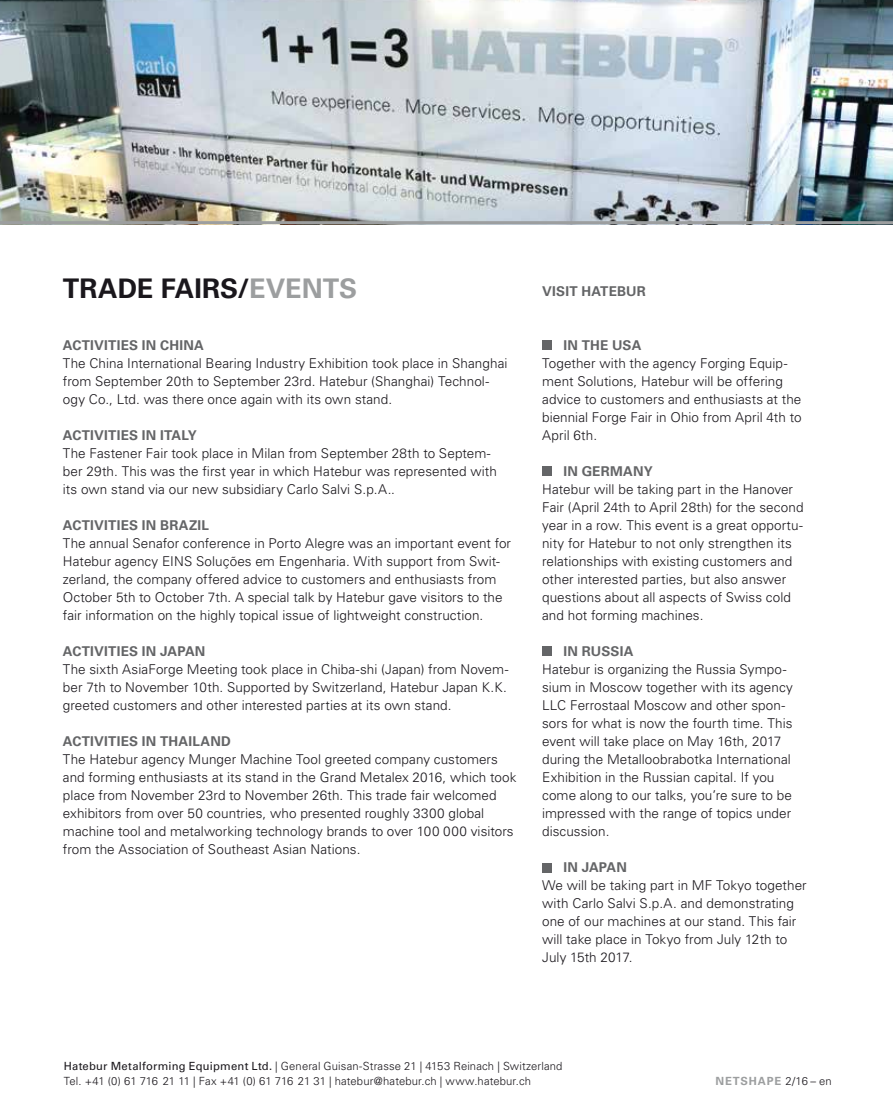
<style>
.page{position:relative;width:893px;height:1106px;background:#fff}
.page>*{position:absolute;margin:0;border:0;box-sizing:border-box;transform-origin:0 0}
.t1{font:700 27px "Univers LT Std";color:#1a171c}
.t2{font:300 13.5px/18px "Univers LT Std";letter-spacing:.005em;color:#1a171c}
.t3{font:700 13.5px "Univers LT Std";letter-spacing:.015em;color:#646567}
.t4{font:300 11.25px/15px "Univers LT Std";letter-spacing:.01em;color:#1a171c}
.t5{font:700 11.25px "Univers LT Std";letter-spacing:.07em;color:#9c9e9f}
.s1{color:#9c9e9f}
.s2{font-weight:400}
.s3{font-weight:300;color:#1a171c}
</style>
<div class="page">
<img style="left:0;top:0;width:893px;height:224px">
<div style="left:542px;top:340px;width:10px;height:10px;background:#646567"></div>
<div style="left:542px;top:466px;width:10px;height:10px;background:#646567"></div>
<div style="left:542px;top:646px;width:10px;height:10px;background:#646567"></div>
<div style="left:542px;top:862px;width:10px;height:10px;background:#646567"></div>
<h1 class="t1" style="left:63px;top:272px;width:296px">TRADE FAIRS/<span class="s1">EVENTS</span></h1>
<p class="t3" style="left:63px;top:337px;width:142px">ACTIVITIES IN CHINA</p>
<p class="t2" style="left:63px;top:354px;width:446px">The China International Bearing Industry Exhibition took place in Shanghai from September 20th to September 23rd. Hatebur (Shanghai) Technol&shy;ogy Co., Ltd. was there once again with its own stand.</p>
<p class="t3" style="left:63px;top:427px;width:135px">ACTIVITIES IN ITALY</p>
<p class="t2" style="left:63px;top:444px;width:435px">The Fastener Fair took place in Milan from September 28th to Septem&shy;ber 29th. This was the first year in which Hatebur was represented with its own stand via our new subsidiary Carlo Salvi S.p.A..</p>
<p class="t3" style="left:63px;top:517px;width:148px">ACTIVITIES IN BRAZIL</p>
<p class="t2" style="left:63px;top:534px;width:450px">The annual Senafor conference in Porto Alegre was an important event for Hatebur agency EINS Soluções em Engenharia. With support from Swit&shy;zerland, the company offered advice to customers and enthusiasts from October 5th to October 7th. A special talk by Hatebur gave visitors to the fair information on the highly topical issue of lightweight construction.</p>
<p class="t3" style="left:63px;top:643px;width:144px">ACTIVITIES IN JAPAN</p>
<p class="t2" style="left:63px;top:660px;width:447px">The sixth AsiaForge Meeting took place in Chiba-shi (Japan) from Novem&shy;ber 7th to November 10th. Supported by Switzerland, Hatebur Japan K.K. greeted customers and other interested parties at its own stand.</p>
<p class="t3" style="left:63px;top:733px;width:169px">ACTIVITIES IN THAILAND</p>
<p class="t2" style="left:63px;top:750px;width:455px">The Hatebur agency Munger Machine Tool greeted company customers and forming enthusiasts at its stand in the Grand Metalex 2016, which took place from November 23rd to November 26th. This trade fair welcomed exhibitors from over 50 countries, who presented roughly 3300 global machine tool and metalworking technology brands to over 100 000 visitors from the Association of Southeast Asian Nations.</p>
<p class="t3" style="left:542px;top:283px;width:105px">VISIT HATEBUR</p>
<p class="t3" style="left:563px;top:337px;width:79px">IN THE USA</p>
<p class="t2" style="left:542px;top:354px;width:261px">Together with the agency Forging Equip&shy;ment Solutions, Hatebur will be offering advice to customers and enthusiasts at the biennial Forge Fair in Ohio from April 4th to April 6th.</p>
<p class="t3" style="left:563px;top:463px;width:91px">IN GERMANY</p>
<p class="t2" style="left:542px;top:480px;width:263px">Hatebur will be taking part in the Hanover Fair (April 24th to April 28th) for the second year in a row. This event is a great opportu&shy;nity for Hatebur to not only strengthen its relationships with existing customers and other interested parties, but also answer questions about all aspects of Swiss cold and hot forming machines.</p>
<p class="t3" style="left:563px;top:643px;width:72px">IN RUSSIA</p>
<p class="t2" style="left:542px;top:660px;width:252px">Hatebur is organizing the Russia Sympo&shy;sium in Moscow together with its agency LLC Ferrostaal Moscow and other spon&shy;sors for what is now the fourth time. This event will take place on May 16th, 2017 during the Metalloobrabotka International Exhibition in the Russian capital. If you come along to our talks, you’re sure to be impressed with the range of topics under discussion.</p>
<p class="t3" style="left:563px;top:859px;width:65px">IN JAPAN</p>
<p class="t2" style="left:542px;top:876px;width:266px">We will be taking part in MF Tokyo together with Carlo Salvi S.p.A. and demonstrating one of our machines at our stand. This fair will take place in Tokyo from July 12th to July 15th 2017.</p>
<p class="t4" style="left:64px;top:1058px;width:500px"><span class="s2">Hatebur Metalforming Equipment Ltd.</span> | General Guisan-Strasse 21 | 4153 Reinach | Switzerland<br>Tel. +41 (0) 61 716 21 11 | Fax +41 (0) 61 716 21 31 | hatebur@hatebur.ch | www.hatebur.ch</p>
<p class="t5" style="left:716px;top:1074px;width:118px">NETSHAPE <span class="s3">2/16 – en</span></p>
</div>
